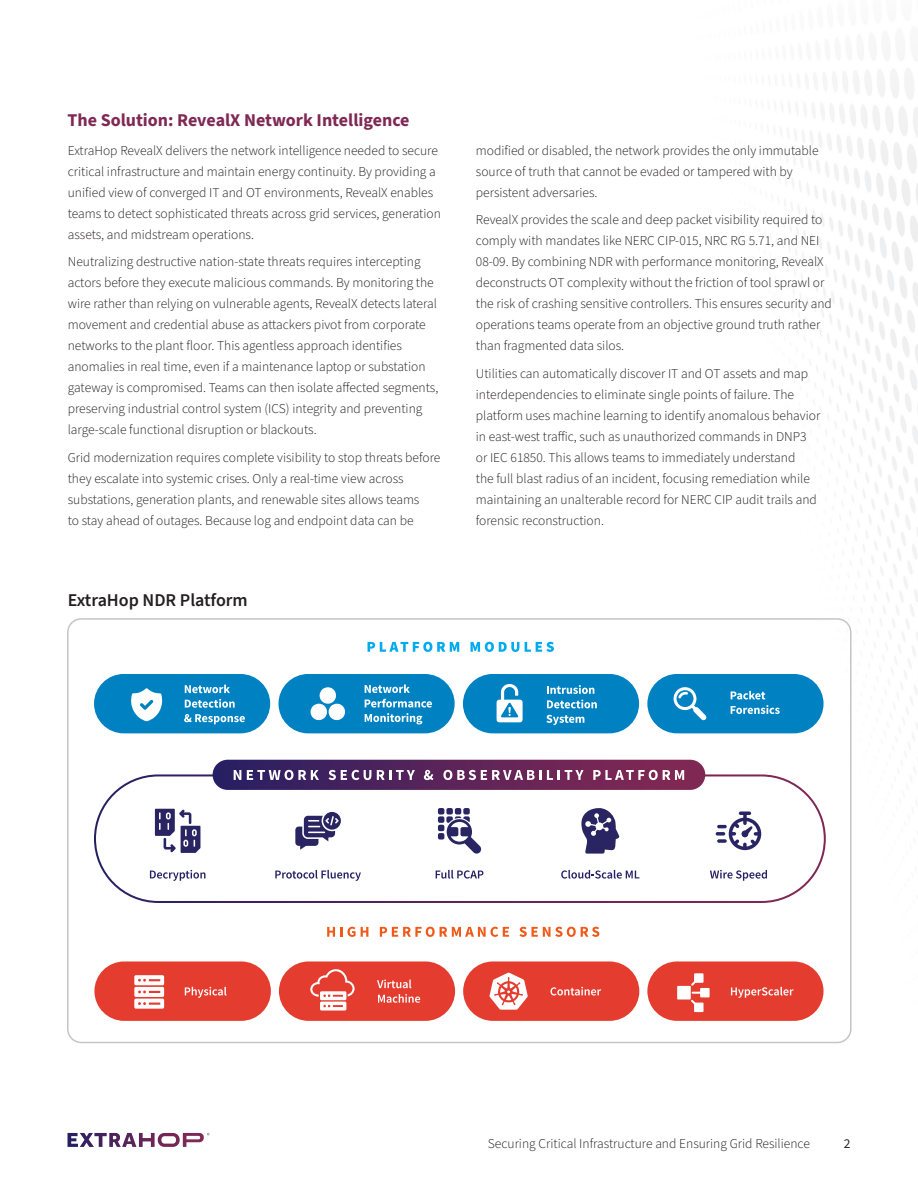
<style>
.page{position:relative;width:918px;height:1188px;background:#fff}
.page>*{position:absolute;margin:0;border:0;box-sizing:border-box;transform-origin:0 0}
.H2_Section_Title{font:700 18px "Source Sans 3";color:#7f2854}
.H3_sub-section{font:600 18px "Source Sans 3";color:#231f20}
.body_copy{font:300 13.5px/21px "Source Sans 3";color:#231f20}
.t1{font:13.5px "Source Sans 3";color:#231f20}
</style>
<div class="page">
<img style="left:644px;top:69px;width:274px;height:975px">
<svg style="left:68px;top:1133px;width:141px;height:14px"></svg>
<div style="left:94px;top:961px;width:177px;height:60px;background:#e43d30;border-radius:30px"></div>
<svg style="left:185px;top:987px;width:42px;height:11px"></svg>
<svg style="left:134px;top:975px;width:30px;height:34px"></svg>
<div style="left:279px;top:961px;width:176px;height:60px;background:#e43d30;border-radius:30px"></div>
<svg style="left:377px;top:980px;width:34px;height:8px"></svg>
<svg style="left:378px;top:994px;width:42px;height:9px"></svg>
<svg style="left:310px;top:969px;width:45px;height:42px"></svg>
<div style="left:463px;top:961px;width:176px;height:60px;background:#e43d30;border-radius:30px"></div>
<svg style="left:550px;top:987px;width:51px;height:9px"></svg>
<svg style="left:489px;top:973px;width:39px;height:37px"></svg>
<div style="left:647px;top:961px;width:177px;height:60px;background:#e43d30;border-radius:30px"></div>
<svg style="left:731px;top:987px;width:63px;height:11px"></svg>
<div style="left:677px;top:986px;width:14px;height:14px;background:#fff"></div>
<div style="left:700px;top:988px;width:10px;height:9px;background:#fff"></div>
<div style="left:694px;top:1003px;width:10px;height:9px;background:#fff"></div>
<div style="left:694px;top:973px;width:10px;height:10px;background:#fff"></div>
<svg style="left:689px;top:979px;width:12px;height:28px"></svg>
<svg style="left:327px;top:927px;width:41px;height:10px"></svg>
<svg style="left:380px;top:927px;width:129px;height:10px"></svg>
<svg style="left:519px;top:927px;width:80px;height:10px"></svg>
<div style="left:95px;top:775px;width:730px;height:127px;background:#fff;border-radius:63px"></div>
<div style="left:94px;top:774px;width:732px;height:129px;border:2px solid #fff;border-radius:63px"></div>
<svg style="left:150px;top:870px;width:55px;height:11px"></svg>
<svg style="left:275px;top:870px;width:86px;height:11px"></svg>
<svg style="left:436px;top:870px;width:47px;height:9px"></svg>
<svg style="left:561px;top:870px;width:78px;height:9px"></svg>
<svg style="left:710px;top:870px;width:57px;height:11px"></svg>
<svg style="left:213px;top:760px;width:492px;height:30px;background:#6e3f6e"></svg>
<div style="left:94px;top:674px;width:176px;height:59px;background:#0082c2;border-radius:30px"></div>
<svg style="left:185px;top:685px;width:45px;height:8px"></svg>
<svg style="left:185px;top:699px;width:50px;height:9px"></svg>
<svg style="left:184px;top:714px;width:61px;height:10px"></svg>
<svg style="left:131px;top:688px;width:31px;height:33px"></svg>
<div style="left:278px;top:674px;width:177px;height:59px;background:#0082c2;border-radius:30px"></div>
<svg style="left:365px;top:684px;width:45px;height:9px"></svg>
<svg style="left:365px;top:699px;width:67px;height:25px"></svg>
<svg style="left:311px;top:687px;width:34px;height:33px"></svg>
<div style="left:463px;top:674px;width:176px;height:59px;background:#0082c2;border-radius:30px"></div>
<svg style="left:497px;top:684px;width:26px;height:38px"></svg>
<div style="left:647px;top:674px;width:177px;height:59px;background:#0082c2;border-radius:30px"></div>
<svg style="left:731px;top:691px;width:49px;height:23px"></svg>
<svg style="left:674px;top:687px;width:32px;height:33px"></svg>
<svg style="left:368px;top:642px;width:91px;height:10px"></svg>
<svg style="left:471px;top:642px;width:48px;height:10px"></svg>
<svg style="left:525px;top:642px;width:29px;height:10px"></svg>
<svg style="left:547px;top:685px;width:47px;height:9px"></svg>
<svg style="left:547px;top:700px;width:50px;height:8px"></svg>
<svg style="left:546px;top:715px;width:38px;height:10px"></svg>
<svg style="left:155px;top:809px;width:45px;height:44px"></svg>
<div style="left:438px;top:808px;width:6px;height:7px;background:#292563;border-radius:2px"></div>
<div style="left:446px;top:808px;width:7px;height:7px;background:#292563;border-radius:2px"></div>
<div style="left:455px;top:808px;width:6px;height:7px;background:#292563;border-radius:2px"></div>
<div style="left:463px;top:808px;width:7px;height:7px;background:#292563;border-radius:2px"></div>
<svg style="left:438px;top:816px;width:43px;height:38px"></svg>
<svg style="left:581px;top:808px;width:39px;height:46px"></svg>
<svg style="left:716px;top:812px;width:45px;height:38px"></svg>
<svg style="left:295px;top:812px;width:46px;height:38px"></svg>
<div style="left:67px;top:618px;width:785px;height:425px;border:2px solid #c4c5c6;border-radius:14px"></div>
<p class="H2_Section_Title" style="left:68px;top:109px;width:344px">The Solution: RevealX Network Intelligence</p>
<p class="body_copy" style="left:68px;top:140px;width:375px">ExtraHop RevealX delivers the network intelligence needed to secure critical infrastructure and maintain energy continuity. By providing a unified view of converged IT and OT environments, RevealX enables teams to detect sophisticated threats across grid services, generation assets, and midstream operations.</p>
<p class="body_copy" style="left:68px;top:252px;width:372px">Neutralizing destructive nation-state threats requires intercepting actors before they execute malicious commands. By monitoring the wire rather than relying on vulnerable agents, RevealX detects lateral movement and credential abuse as attackers pivot from corporate networks to the plant floor. This agentless approach identifies anomalies in real time, even if a maintenance laptop or substation gateway is compromised. Teams can then isolate affected segments, preserving industrial control system (ICS) integrity and preventing large-scale functional disruption or blackouts.</p>
<p class="body_copy" style="left:68px;top:447px;width:374px">Grid modernization requires complete visibility to stop threats before they escalate into systemic crises. Only a real-time view across substations, generation plants, and renewable sites allows teams<br>to stay ahead of outages. Because log and endpoint data can be</p>
<p class="H3_sub-section" style="left:68px;top:588px;width:182px">ExtraHop NDR Platform</p>
<p class="body_copy" style="left:476px;top:140px;width:344px">modified or disabled, the network provides the only immutable source of truth that cannot be evaded or tampered with by persistent adversaries.</p>
<p class="body_copy" style="left:476px;top:210px;width:357px">RevealX provides the scale and deep packet visibility required to comply with mandates like NERC CIP-015, NRC RG 5.71, and NEI 08-09. By combining NDR with performance monitoring, RevealX deconstructs OT complexity without the friction of tool sprawl or the risk of crashing sensitive controllers. This ensures security and operations teams operate from an objective ground truth rather than fragmented data silos.</p>
<p class="body_copy" style="left:476px;top:363px;width:346px">Utilities can automatically discover IT and OT assets and map interdependencies to eliminate single points of failure. The platform uses machine learning to identify anomalous behavior in east-west traffic, such as unauthorized commands in DNP3 or IEC 61850. This allows teams to immediately understand<br>the full blast radius of an incident, focusing remediation while maintaining an unalterable record for NERC CIP audit trails and forensic reconstruction.</p>
<p class="body_copy" style="left:488px;top:1133px;width:324px">Securing Critical Infrastructure and Ensuring Grid Resilience</p>
<p class="t1" style="left:844px;top:1135px;width:8px">2</p>
</div>
